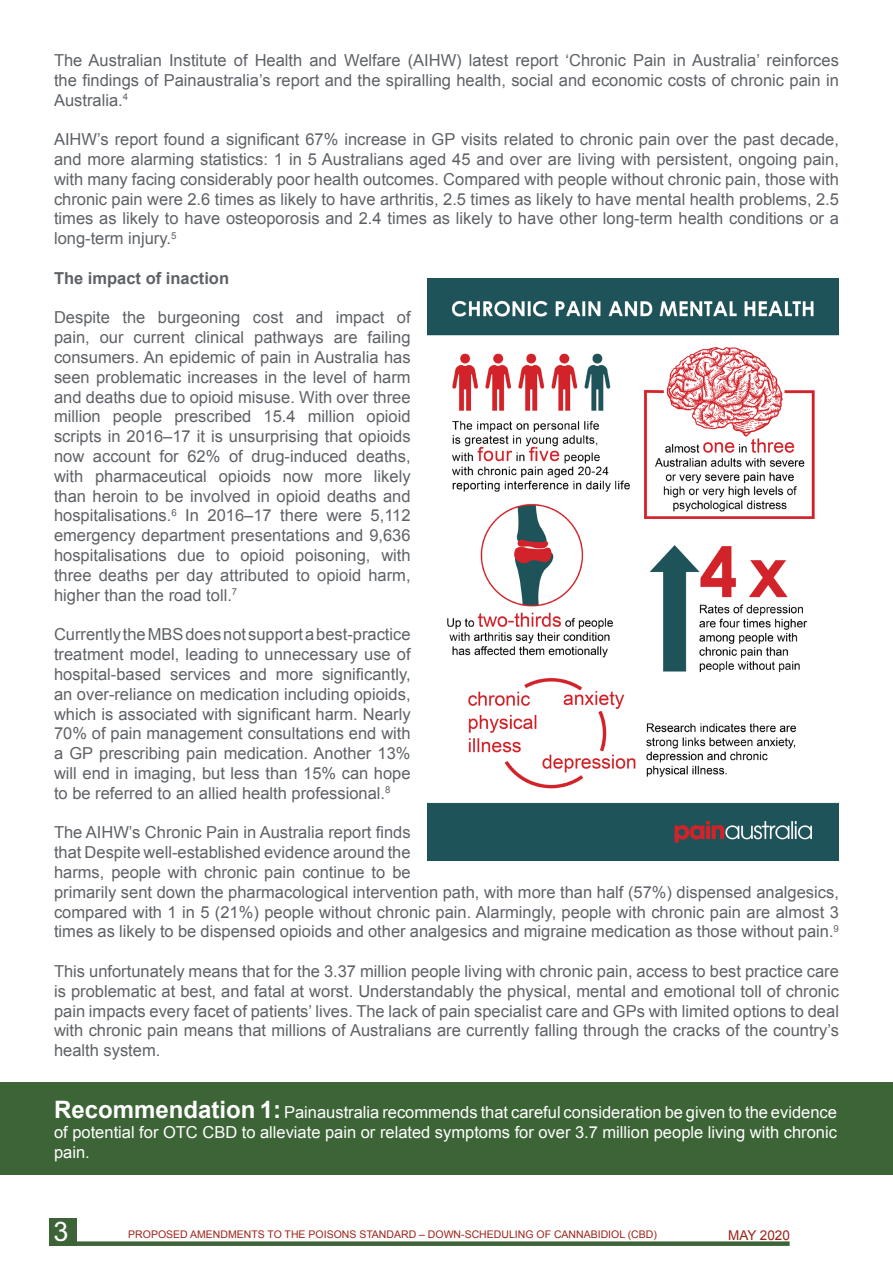
<style>
.page{position:relative;width:893px;height:1263px;background:#fff}
.page>*{position:absolute;margin:0;border:0;box-sizing:border-box;transform-origin:0 0}
.t1{font:27px "Arial";color:#fff}
.t2{font:16.5px/19.8px "Arial";color:#5e6266;text-align:justify}
.t3{font:16.5px/19.8px "Arial";color:#fff;text-align:justify}
.t4{font:700 16.5px "Arial";color:#5e6266}
.t5{font:13.5px "Arial";color:#9b2217}
.t6{font:10.5px "Arial";color:#9b2217}
.s1{font-weight:700;font-size:24px}
</style>
<div class="page">
<div style="left:49px;top:1218px;width:27px;height:28px;background:#3d6436"></div>
<div style="left:50px;top:1241px;width:740px;height:5px;background:#3d6436"></div>
<img style="left:428px;top:279px;width:411px;height:581px">
<div style="left:0;top:1082px;width:893px;height:92px;background:#3d6436"></div>
<p class="t2" style="left:54px;top:50px;width:786px">The Australian Institute of Health and Welfare (AIHW) latest report ‘Chronic Pain in Australia’ reinforces the findings of Painaustralia’s report and the spiralling health, social and economic costs of chronic pain in Australia.<sup>4</sup></p>
<p class="t2" style="left:54px;top:130px;width:786px">AIHW’s report found a significant 67% increase in GP visits related to chronic pain over the past decade, and more alarming statistics: 1 in 5 Australians aged 45 and over are living with persistent, ongoing pain, with many facing considerably poor health outcomes. Compared with people without chronic pain, those with chronic pain were 2.6 times as likely to have arthritis, 2.5 times as likely to have mental health problems, 2.5 times as likely to have osteoporosis and 2.4 times as likely to have other long-term health conditions or a long-term injury.<sup>5</sup></p>
<p class="t4" style="left:54px;top:267px;width:177px">The impact of inaction</p>
<p class="t2" style="left:54px;top:308px;width:358px">Despite the burgeoning cost and impact of pain, our current clinical pathways are failing consumers. An epidemic of pain in Australia has seen problematic increases in the level of harm and deaths due to opioid misuse. With over three million people prescribed 15.4 million opioid scripts in 2016–17 it is unsurprising that opioids now account for 62% of drug-induced deaths, with pharmaceutical opioids now more likely than heroin to be involved in opioid deaths and hospitalisations.<sup>6</sup> In 2016–17 there were 5,112 emergency department presentations and 9,636 hospitalisations due to opioid poisoning, with three deaths per day attributed to opioid harm, higher than the road toll.<sup>7</sup></p>
<p class="t2" style="left:54px;top:625px;width:358px">Currently the MBS does not support a best-practice treatment model, leading to unnecessary use of hospital-based services and more significantly, an over-reliance on medication including opioids, which is associated with significant harm. Nearly 70% of pain management consultations end with a GP prescribing pain medication. Another 13% will end in imaging, but less than 15% can hope to be referred to an allied health professional.<sup>8</sup></p>
<p class="t2" style="left:54px;top:823px;width:786px;text-align:left">The AIHW’s Chronic Pain in Australia report finds<br>that Despite well-established evidence around the<br>harms, people with chronic pain continue to be<br>primarily sent down the pharmacological intervention path, with more than half (57%) dispensed analgesics, compared with 1 in 5 (21%) people without chronic pain. Alarmingly, people with chronic pain are almost 3 times as likely to be dispensed opioids and other analgesics and migraine medication as those without pain.<sup>9</sup></p>
<p class="t2" style="left:54px;top:961px;width:786px">This unfortunately means that for the 3.37 million people living with chronic pain, access to best practice care is problematic at best, and fatal at worst. Understandably the physical, mental and emotional toll of chronic pain impacts every facet of patients’ lives. The lack of pain specialist care and GPs with limited options to deal with chronic pain means that millions of Australians are currently falling through the cracks of the country’s health system.</p>
<p class="t3" style="left:54px;top:1103px;width:784px"><span class="s1">Recommendation 1:</span> Painaustralia recommends that careful consideration be given to the evidence of potential for OTC CBD to alleviate pain or related symptoms for over 3.7 million people living with chronic pain.</p>
<h1 class="t1" style="left:53px;top:1214px;width:17px">3</h1>
<p class="t6" style="left:128px;top:1227px;width:530px">PROPOSED AMENDMENTS TO THE POISONS STANDARD – DOWN-SCHEDULING OF CANNABIDIOL (CBD)</p>
<p class="t5" style="left:728px;top:1226px;width:63px">MAY 2020</p>
</div>
